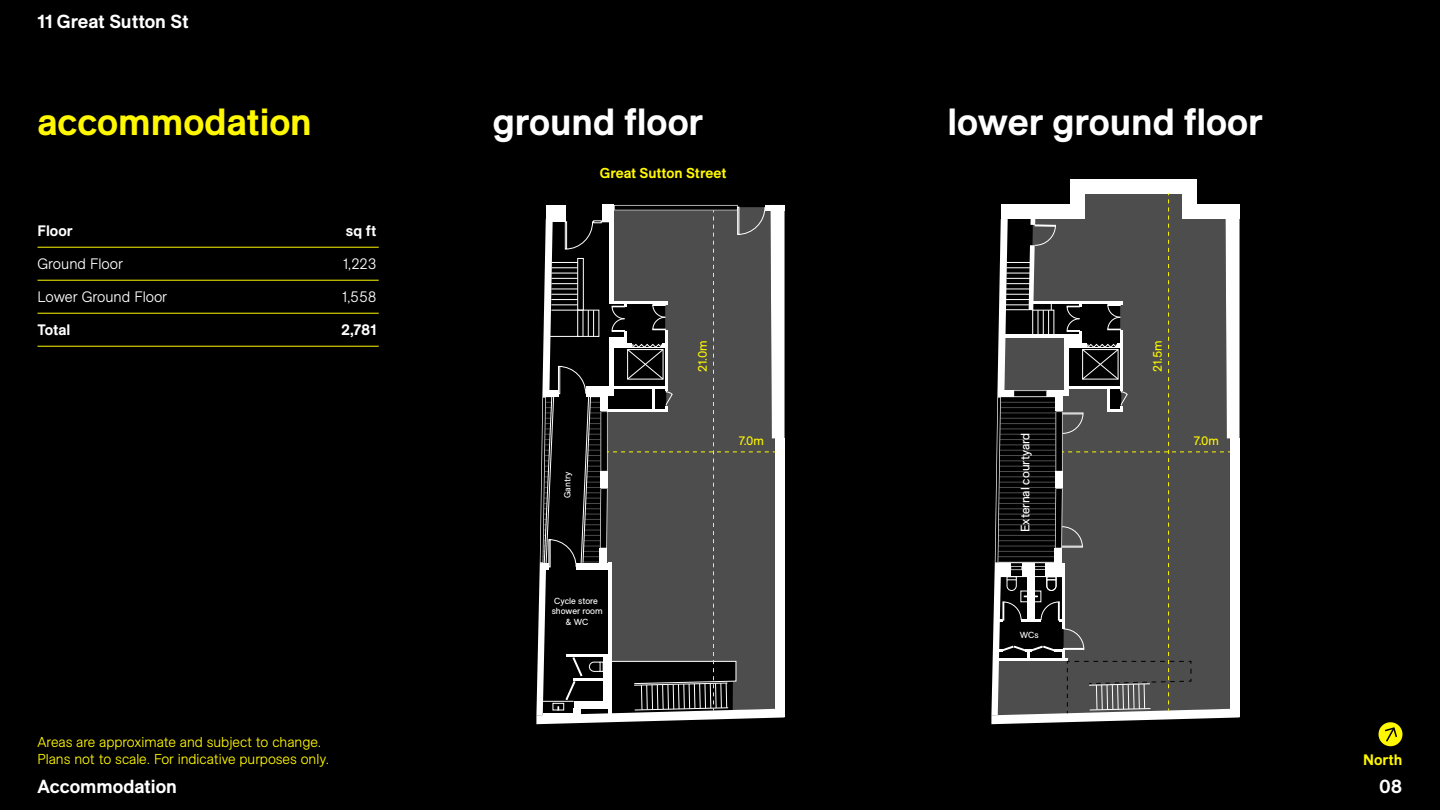
<style>
.page{position:relative;width:1440px;height:810px;background:#000}
.page>*{position:absolute;margin:0;border:0;box-sizing:border-box;transform-origin:0 0}
.t1{font:700 37.5px "ES Allianz";color:#fff}
.t2{font:700 37.5px "ES Allianz";color:#fff800}
.t3{font:700 18.75px "ES Allianz";color:#fff}
.t4{font:300 15px "ES Allianz";color:#fff}
.t5{font:700 15px "ES Allianz";letter-spacing:-.005em;color:#fff}
.t6{font:700 15px "ES Allianz";color:#fff800}
.t7{font:300 14.25px/17.1px "ES Allianz";color:#fff800}
.t8{font:700 14.25px "ES Allianz";color:#fff800}
.t9{font:12.15px "ES Allianz";color:#fff800}
.t10{font:12.15px "ES Allianz";color:#fff}
.t11{font:8.77px/10.5px "ES Allianz";letter-spacing:-.005em;color:#fff;text-align:center}
</style>
<div class="page">
<svg style="left:536px;top:205px;width:249px;height:519px"></svg>
<div style="left:1070px;top:179px;width:126px;height:14px;background:#fff"></div>
<svg style="left:991px;top:193px;width:249px;height:531px"></svg>
<svg style="left:1378px;top:722px;width:25px;height:25px"></svg>
<hr style="left:38px;top:247px;width:341px;height:1px;background:#fff800">
<hr style="left:38px;top:280px;width:341px;height:1px;background:#fff800">
<hr style="left:38px;top:313px;width:341px;height:1px;background:#fff800">
<hr style="left:38px;top:346px;width:341px;height:1px;background:#fff800">
<h2 class="t3" style="left:38px;top:7px;width:153px">11 Great Sutton St</h2>
<h1 class="t2" style="left:38px;top:93px;width:276px">accommodation</h1>
<h1 class="t1" style="left:492px;top:93px;width:212px">ground floor</h1>
<p class="t5" style="left:38px;top:219px;width:36px">Floor</p>
<p class="t5" style="left:346px;top:219px;width:32px">sq ft</p>
<p class="t4" style="left:38px;top:253px;width:87px">Ground Floor</p>
<p class="t4" style="left:343px;top:253px;width:35px">1,223</p>
<p class="t4" style="left:38px;top:286px;width:131px">Lower Ground Floor</p>
<p class="t4" style="left:342px;top:286px;width:36px">1,558</p>
<p class="t5" style="left:38px;top:318px;width:34px">Total</p>
<p class="t5" style="left:341px;top:318px;width:37px">2,781</p>
<p class="t8" style="left:600px;top:162px;width:128px">Great Sutton Street</p>
<p class="t9" style="left:694px;top:372px;width:33px;rotate:-90deg">21.0m</p>
<h1 class="t1" style="left:948px;top:93px;width:316px">lower ground floor</h1>
<p class="t9" style="left:1149px;top:372px;width:33px;rotate:-90deg">21.5m</p>
<p class="t11" style="left:562px;top:498px;width:28px;rotate:-90deg">Gantry</p>
<p class="t9" style="left:739px;top:432px;width:27px">7.0m</p>
<p class="t10" style="left:1016px;top:532px;width:101px;rotate:-90deg">External courtyard</p>
<p class="t9" style="left:1194px;top:432px;width:27px">7.0m</p>
<p class="t11" style="left:552px;top:595px;width:53px">Cycle store shower room &amp; WC</p>
<p class="t11" style="left:1020px;top:630px;width:20px">WCs</p>
<p class="t7" style="left:38px;top:734px;width:293px">Areas are approximate and subject to change.<br>Plans not to scale. For indicative purposes only.</p>
<h2 class="t3" style="left:38px;top:772px;width:141px">Accommodation</h2>
<p class="t6" style="left:1363px;top:748px;width:41px">North</p>
<h2 class="t3" style="left:1379px;top:772px;width:25px">08</h2>
</div>
